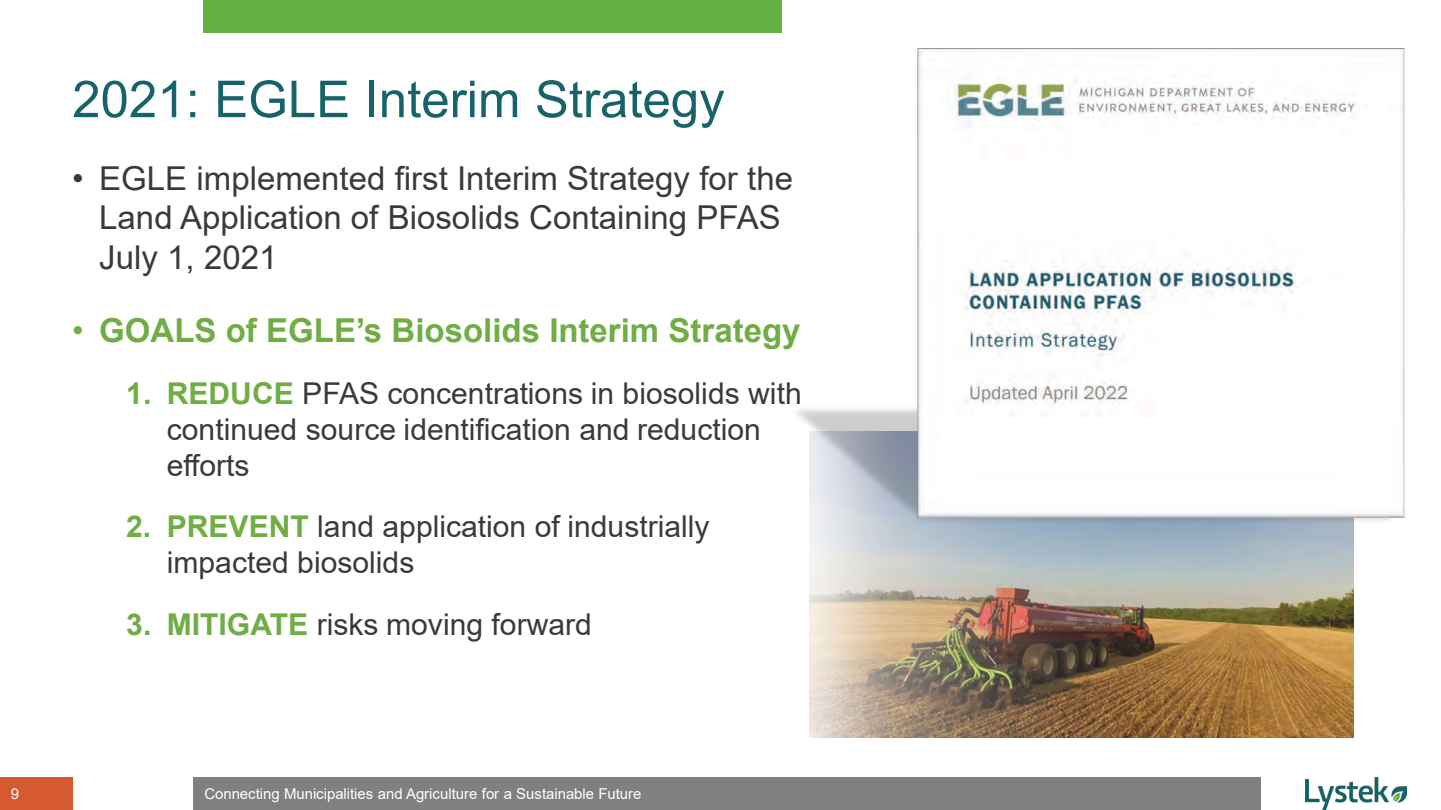
<style>
.page{position:relative;width:1441px;height:810px;background:#fff}
.page>*{position:absolute;margin:0;border:0;box-sizing:border-box;transform-origin:0 0}
.t1{font:51px "Arial";color:#17636a}
.t2{font:33px/39.6px "Arial";color:#3c3938}
.t3{font:700 33px "Arial";color:#70ad45}
.t4{font:30px/36px "Arial";color:#3c3938}
.t5{font:15px "Arial";color:#fff}
.s1{font-weight:400}
.s2{font-weight:700;color:#70ad45}
</style>
<div class="page">
<div style="left:194px;top:778px;width:1067px;height:32px;background:#81807f"></div>
<div style="left:203px;top:0;width:579px;height:33px;background:#63b045"></div>
<div style="left:0;top:778px;width:73px;height:32px;background:#d55a32"></div>
<img style="left:1305px;top:778px;width:100px;height:32px">
<img style="left:809px;top:528px;width:544px;height:209px">
<img style="left:797px;top:49px;width:606px;height:479px">
<h1 class="t1" style="left:72px;top:80px;width:654px">2021: EGLE Interim Strategy</h1>
<p class="t2" style="left:99px;top:161px;width:695px;text-indent:-27px">• EGLE implemented first Interim Strategy for the<br>Land Application of Biosolids Containing PFAS<br>July 1, 2021</p>
<p class="t3" style="left:72px;top:318px;width:729px"><span class="s1">•</span> GOALS of EGLE’s Biosolids Interim Strategy</p>
<p class="t4" style="left:167px;top:378px;width:636px;text-indent:-41px"><span class="s2">1. REDUCE</span> PFAS concentrations in biosolids with continued source identification and reduction efforts</p>
<p class="t4" style="left:167px;top:512px;width:544px;text-indent:-40px"><span class="s2">2. PREVENT</span> land application of industrially impacted biosolids</p>
<p class="t4" style="left:126px;top:609px;width:467px"><span class="s2">3. MITIGATE</span> risks moving forward</p>
<p class="t5" style="left:11px;top:789px;width:10px">9</p>
<p class="t5" style="left:204px;top:789px;width:438px">Connecting Municipalities and Agriculture for a Sustainable Future</p>
</div>
